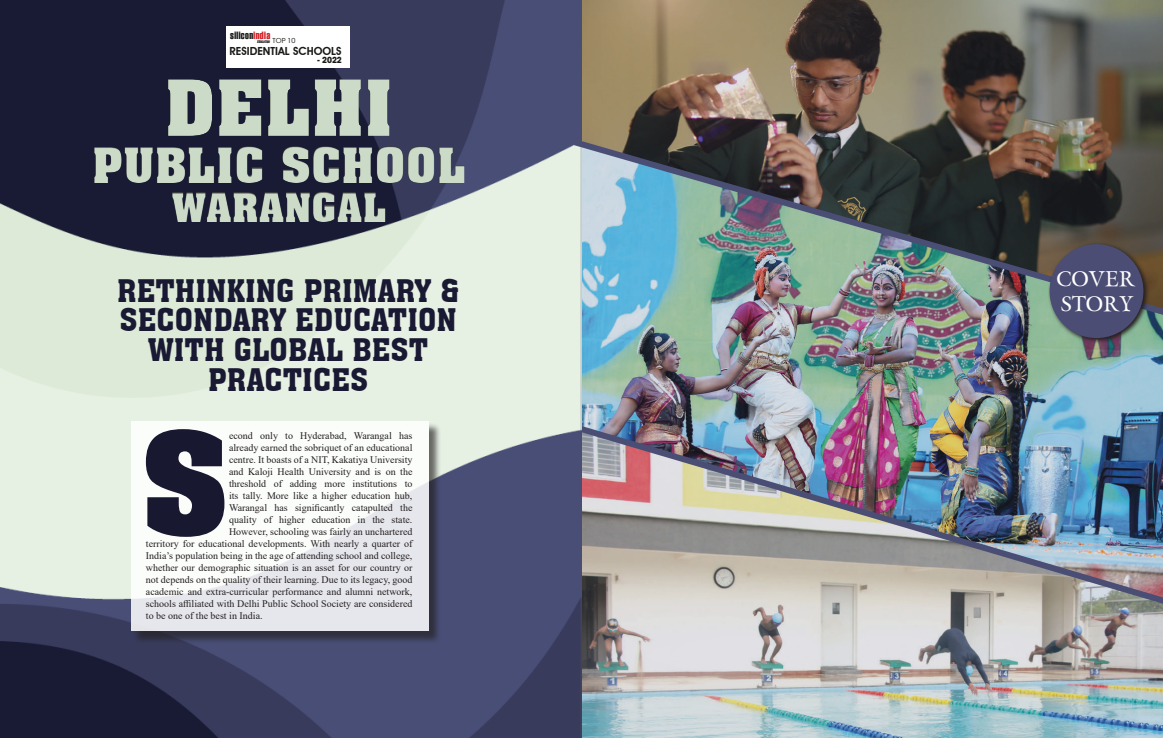
<style>
.page{position:relative;width:1163px;height:738px;background:#fff}
.page>*{position:absolute;margin:0;border:0;box-sizing:border-box;transform-origin:0 0}
.t1{font:700 139.2px "Aachen BT";color:#191831}
.t2{font:700 76.2px "Aachen BT";color:#ccdbc8}
.t3{font:700 47.9px "Aachen BT";color:#ccdbc8}
.t4{font:700 39.7px "Aachen BT";color:#ccdbc8}
.t5{font:30.3px/29.9px "Aachen BT";color:#1a1933;text-align:center}
.t6{font:21.5px/25.5px "Galant Normal";color:#fff}
.t7{font:600 11.2px "Avant Garde IT Cby BT";color:#1a1a18}
.t8{font:10.5px "Haettenschweiler";letter-spacing:.04em;color:#1a1a18}
.t9{font:10px "Times New Roman";color:#231f20}
.t10{font:700 8.4px "ITC Avant Garde Std";color:#1a1a18;scale:.96 1}
.t11{font:6.8px "ITC Avant Garde Std";color:#1a1a18}
.t12{font:italic 4.3px "Haettenschweiler";color:#1a1a18}
.s1{color:#d32027}
</style>
<div class="page">
<img style="left:0;top:0;width:581px;height:737px">
<img style="left:581px;top:0;width:581px;height:737px">
<img style="left:512px;top:403px;width:650px;height:210px">
<div style="left:0;top:60px;width:589px;height:172px;background:#231f20;opacity:.75"></div>
<div style="left:133px;top:422px;width:308px;height:221px;background:#231f20;opacity:.75"></div>
<svg style="left:131px;top:420px;width:297px;height:210px"></svg>
<div style="left:226px;top:26px;width:123px;height:41px;background:#fff"></div>
<img style="left:567px;top:135px;width:595px;height:204px">
<svg style="left:1047px;top:241px;width:103px;height:103px;background:#6a725f"></svg>
<div style="left:1049px;top:244px;width:94px;height:94px;background:#4b4d74;border-radius:50%"></div>
<p class="t8" style="left:230px;top:28px;width:42px">silicon<span class="s1">india</span></p>
<p class="t12" style="left:257px;top:39px;width:15px">Education</p>
<p class="t11" style="left:272px;top:36px;width:24px">TOP 10</p>
<p class="t7" style="left:229px;top:44px;width:113px">RESIDENTIAL SCHOOLS</p>
<p class="t10" style="left:317px;top:54px;width:27px">- 2022</p>
<h2 class="t2" style="left:165px;top:60px;width:229px">DELHI</h2>
<h3 class="t3" style="left:92px;top:135px;width:375px">PUBLIC SCHOOL</h3>
<h3 class="t4" style="left:171px;top:182px;width:217px">WARANGAL</h3>
<h3 class="t5" style="left:117px;top:275px;width:344px">RETHINKING PRIMARY &amp;<br>SECONDARY EDUCATION<br>WITH GLOBAL BEST<br>PRACTICES</h3>
<h1 class="t1" style="left:140px;top:396px;width:90px">S</h1>
<p class="t9" style="left:229px;top:428px;width:185px">econd only to Hyderabad, Warangal has</p>
<p class="t9" style="left:229px;top:440px;width:185px">already earned the sobriquet of an educational</p>
<p class="t9" style="left:229px;top:452px;width:185px">centre. It boasts of a NIT, Kakatiya University</p>
<p class="t9" style="left:229px;top:464px;width:185px">and Kaloji Health University and is on the</p>
<p class="t9" style="left:229px;top:476px;width:185px">threshold of adding more institutions to</p>
<p class="t9" style="left:229px;top:488px;width:185px">its tally. More like a higher education hub,</p>
<p class="t9" style="left:229px;top:500px;width:185px">Warangal has significantly catapulted the</p>
<p class="t9" style="left:229px;top:512px;width:185px">quality of higher education in the state.</p>
<p class="t9" style="left:229px;top:524px;width:185px">However, schooling was fairly an unchartered</p>
<p class="t9" style="left:146px;top:536px;width:268px">territory for educational developments. With nearly a quarter of</p>
<p class="t9" style="left:146px;top:548px;width:268px">India’s population being in the age of attending school and college,</p>
<p class="t9" style="left:146px;top:560px;width:268px">whether our demographic situation is an asset for our country or</p>
<p class="t9" style="left:146px;top:572px;width:268px">not depends on the quality of their learning. Due to its legacy, good</p>
<p class="t9" style="left:146px;top:584px;width:268px">academic and extra-curricular performance and alumni network,</p>
<p class="t9" style="left:146px;top:596px;width:268px">schools affiliated with Delhi Public School Society are considered</p>
<p class="t9" style="left:146px;top:608px;width:118px">to be one of the best in India.</p>
<h3 class="t6" style="left:1056px;top:265px;width:80px">COVER<br>STORY</h3>
</div>
